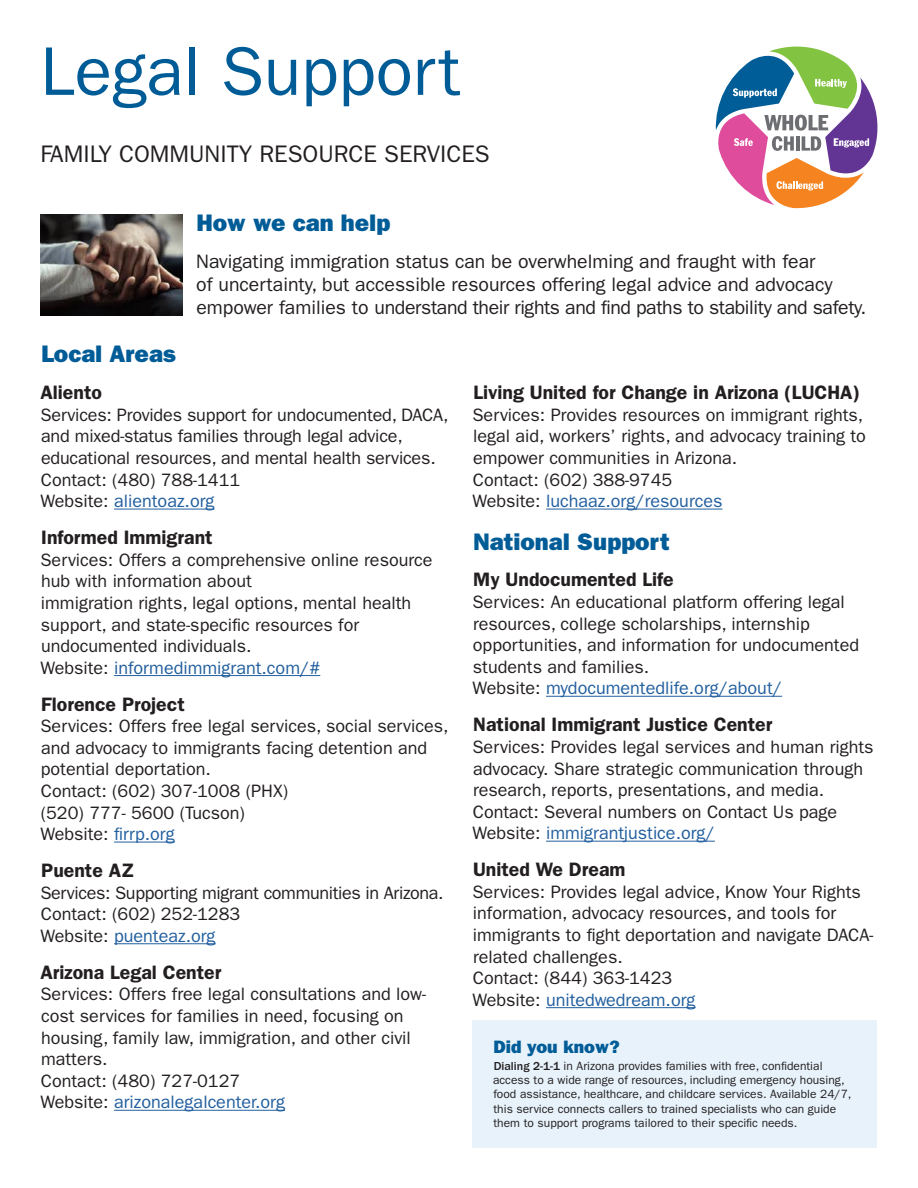
<style>
.page{position:relative;width:918px;height:1188px;background:#fff}
.page>*{position:absolute;margin:0;border:0;box-sizing:border-box;transform-origin:0 0}
.t1{font:69px "ITC Franklin Gothic Std";color:#005c97}
.Section_head{font:24px "ITC Franklin Gothic Std Hvy";color:#005c97}
.t2{font:24px "ITC Franklin Gothic Std";color:#231f20}
.t3{font:19.5px/23.4px "ITC Franklin Gothic Std";color:#231f20}
.Item_head{font:600 19.5px "ITC Franklin Gothic Std";color:#231f20}
.Item_text{font:18px/21.6px "ITC Franklin Gothic Std";color:#231f20}
.Item_text-2{font:18px "ITC Franklin Gothic Std";color:#215e9e}
.Item_text-3{font:18px "ITC Franklin Gothic Std";letter-spacing:-.02em;color:#231f20}
.t4{font:18px "ITC Franklin Gothic Std Hvy";color:#005c97}
.t5{font:12px/14.4px "ITC Franklin Gothic Std";color:#231f20}
.s1{color:#231f20}
.s2{font-weight:500}
</style>
<div class="page">
<svg style="left:715px;top:47px;width:163px;height:161px"></svg>
<hr style="left:114px;top:509px;width:101px;height:1px;background:#215e9e">
<hr style="left:114px;top:675px;width:206px;height:1px;background:#215e9e">
<hr style="left:114px;top:842px;width:61px;height:1px;background:#215e9e">
<hr style="left:114px;top:943px;width:102px;height:1px;background:#215e9e">
<hr style="left:114px;top:1110px;width:171px;height:1px;background:#215e9e">
<hr style="left:546px;top:509px;width:176px;height:1px;background:#215e9e">
<hr style="left:546px;top:696px;width:236px;height:1px;background:#215e9e">
<hr style="left:546px;top:841px;width:169px;height:1px;background:#215e9e">
<hr style="left:546px;top:1007px;width:149px;height:1px;background:#215e9e">
<img style="left:40px;top:214px;width:143px;height:101px">
<div style="left:472px;top:1020px;width:406px;height:128px;background:#e7f2fb"></div>
<p class="t1" style="left:40px;top:32px;width:422px">Legal Support</p>
<p class="t2" style="left:40px;top:140px;width:451px">FAMILY COMMUNITY RESOURCE SERVICES</p>
<p class="Section_head" style="left:196px;top:208px;width:195px">How we can help</p>
<p class="t3" style="left:196px;top:249px;width:671px">Navigating immigration status can be overwhelming and fraught with fear<br>of uncertainty, but accessible resources offering legal advice and advocacy empower families to understand their rights and find paths to stability and safety.</p>
<p class="Section_head" style="left:41px;top:340px;width:136px">Local Areas</p>
<p class="Item_head" style="left:40px;top:381px;width:63px">Aliento</p>
<p class="Item_text" style="left:40px;top:404px;width:410px">Services: Provides support for undocumented, DACA, and mixed-status families through legal advice, educational resources, and mental health services.</p>
<p class="Item_text" style="left:41px;top:469px;width:201px">Contact: (480) 788-1411</p>
<p class="Item_text-2" style="left:41px;top:491px;width:175px"><span class="s1">Website:</span> alientoaz.org</p>
<p class="Item_head" style="left:41px;top:526px;width:173px">Informed Immigrant</p>
<p class="Item_text" style="left:40px;top:549px;width:394px">Services: Offers a comprehensive online resource hub with information about</p>
<p class="Item_text" style="left:41px;top:592px;width:372px">immigration rights, legal options, mental health support, and state-specific resources for undocumented individuals.</p>
<p class="Item_text-2" style="left:41px;top:657px;width:281px"><span class="s1">Website:</span> informedimmigrant.com/#</p>
<p class="Item_head" style="left:41px;top:692px;width:145px">Florence Project</p>
<p class="Item_text" style="left:40px;top:715px;width:410px">Services: Offers free legal services, social services, and advocacy to immigrants facing detention and potential deportation.</p>
<p class="Item_text" style="left:41px;top:780px;width:249px">Contact: (602) 307-1008 (PHX) (520) 777- 5600 (Tucson)</p>
<p class="Item_text-2" style="left:41px;top:824px;width:136px"><span class="s1">Website:</span> firrp.org</p>
<p class="Item_head" style="left:41px;top:859px;width:94px">Puente AZ</p>
<p class="Item_text-3" style="left:40px;top:882px;width:405px">Services: Supporting migrant communities in Arizona.</p>
<p class="Item_text" style="left:41px;top:904px;width:201px">Contact: (602) 252-1283</p>
<p class="Item_text-2" style="left:41px;top:926px;width:176px"><span class="s1">Website:</span> puenteaz.org</p>
<p class="Item_head" style="left:40px;top:961px;width:182px">Arizona Legal Center</p>
<p class="Item_text" style="left:40px;top:984px;width:387px">Services: Offers free legal consultations and low&shy;cost services for families in need, focusing on housing, family law, immigration, and other civil matters.</p>
<p class="Item_text" style="left:41px;top:1070px;width:201px">Contact: (480) 727-0127</p>
<p class="Item_text-2" style="left:41px;top:1092px;width:246px"><span class="s1">Website:</span> arizonalegalcenter.org</p>
<p class="Item_head" style="left:473px;top:381px;width:388px">Living United for Change in Arizona (LUCHA)</p>
<p class="Item_text" style="left:472px;top:404px;width:395px">Services: Provides resources on immigrant rights, legal aid, workers’ rights, and advocacy training to empower communities in Arizona.</p>
<p class="Item_text" style="left:473px;top:469px;width:201px">Contact: (602) 388-9745</p>
<p class="Item_text-2" style="left:473px;top:491px;width:251px"><span class="s1">Website:</span> luchaaz.org/resources</p>
<p class="Section_head" style="left:473px;top:527px;width:198px">National Support</p>
<p class="Item_head" style="left:473px;top:568px;width:202px">My Undocumented Life</p>
<p class="Item_text" style="left:472px;top:591px;width:388px">Services: An educational platform offering legal resources, college scholarships, internship opportunities, and information for undocumented students and families.</p>
<p class="Item_text-2" style="left:473px;top:678px;width:311px"><span class="s1">Website:</span> mydocumentedlife.org/about/</p>
<p class="Item_head" style="left:473px;top:713px;width:301px">National Immigrant Justice Center</p>
<p class="Item_text" style="left:472px;top:736px;width:403px">Services: Provides legal services and human rights advocacy. Share strategic communication through research, reports, presentations, and media.</p>
<p class="Item_text" style="left:473px;top:801px;width:366px">Contact: Several numbers on Contact Us page</p>
<p class="Item_text-2" style="left:473px;top:823px;width:244px"><span class="s1">Website:</span> immigrantjustice.org/</p>
<p class="Item_head" style="left:473px;top:858px;width:154px">United We Dream</p>
<p class="Item_text" style="left:472px;top:881px;width:402px">Services: Provides legal advice, Know Your Rights information, advocacy resources, and tools for immigrants to fight deportation and navigate DACA&shy;related challenges.</p>
<p class="Item_text" style="left:473px;top:967px;width:201px">Contact: (844) 363-1423</p>
<p class="Item_text-2" style="left:473px;top:989px;width:224px"><span class="s1">Website:</span> unitedwedream.org</p>
<p class="t4" style="left:494px;top:1036px;width:128px">Did you know?</p>
<p class="t5" style="left:493px;top:1058px;width:360px"><span class="s2">Dialing 2-1-1</span> in Arizona provides families with free, confidential access to a wide range of resources, including emergency housing, food assistance, healthcare, and childcare services. Available 24/7, this service connects callers to trained specialists who can guide them to support programs tailored to their specific needs.</p>
</div>
